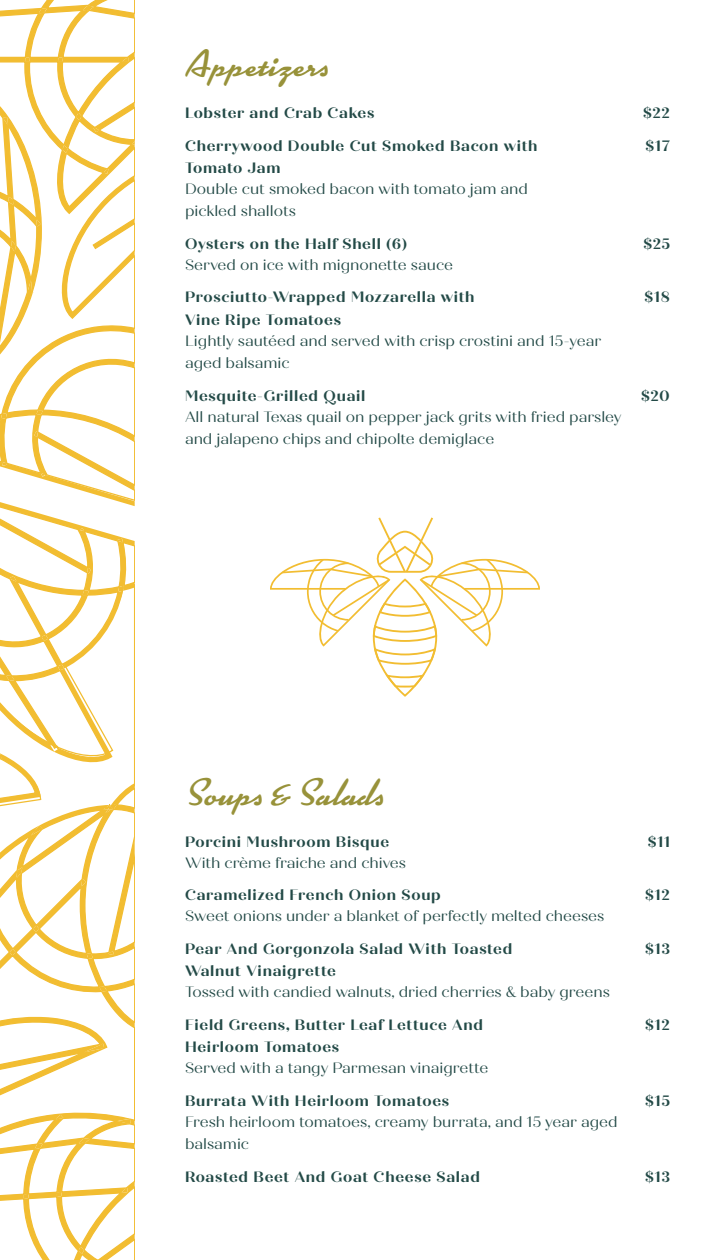
<style>
.page{position:relative;width:720px;height:1260px;background:#fff}
.page>*{position:absolute;margin:0;border:0;box-sizing:border-box;transform-origin:0 0}
.t1{font:37.5px "Kinescope";color:#98923a}
.t2{font:15px/22.5px "Quiche Display";color:#234a47}
.t3{font:700 15px/22.5px "Quiche Display";letter-spacing:.05em;color:#234a47}
</style>
<div class="page">
<svg style="left:270px;top:518px;width:270px;height:179px"></svg>
<svg style="left:0;top:0;width:135px;height:1260px"></svg>
<h1 class="t1" style="left:185px;top:41px;width:144px">Appetizers</h1>
<p class="t3" style="left:185px;top:102px;width:191px">Lobster and Crab Cakes</p>
<p class="t3" style="left:643px;top:102px;width:28px">$22</p>
<p class="t3" style="left:185px;top:134px;width:354px">Cherrywood Double Cut Smoked Bacon with<br>Tomato Jam</p>
<p class="t3" style="left:646px;top:134px;width:26px">$17</p>
<p class="t2" style="left:185px;top:178px;width:344px">Double cut smoked bacon with tomato jam and pickled shallots</p>
<p class="t3" style="left:185px;top:233px;width:224px">Oysters on the Half Shell (6)</p>
<p class="t3" style="left:643px;top:233px;width:28px">$25</p>
<p class="t2" style="left:185px;top:254px;width:270px">Served on ice with mignonette sauce</p>
<p class="t3" style="left:185px;top:286px;width:291px">Prosciutto-Wrapped Mozzarella with<br>Vine Ripe Tomatoes</p>
<p class="t3" style="left:645px;top:286px;width:27px">$18</p>
<p class="t2" style="left:185px;top:330px;width:418px">Lightly sautéed and served with crisp crostini and 15-year aged balsamic</p>
<p class="t3" style="left:185px;top:385px;width:182px">Mesquite-Grilled Quail</p>
<p class="t3" style="left:641px;top:385px;width:30px">$20</p>
<p class="t2" style="left:185px;top:406px;width:438px">All natural Texas quail on pepper jack grits with fried parsley and jalapeno chips and chipolte demiglace</p>
<h1 class="t1" style="left:185px;top:770px;width:200px">Soups &amp; Salads</h1>
<p class="t3" style="left:185px;top:831px;width:206px">Porcini Mushroom Bisque</p>
<p class="t3" style="left:648px;top:831px;width:24px">$11</p>
<p class="t2" style="left:185px;top:851px;width:222px">With crème fraiche and chives</p>
<p class="t3" style="left:185px;top:884px;width:257px">Caramelized French Onion Soup</p>
<p class="t3" style="left:645px;top:884px;width:26px">$12</p>
<p class="t2" style="left:185px;top:905px;width:421px">Sweet onions under a blanket of perfectly melted cheeses</p>
<p class="t3" style="left:185px;top:938px;width:329px">Pear And Gorgonzola Salad With Toasted<br>Walnut Vinaigrette</p>
<p class="t3" style="left:645px;top:938px;width:26px">$13</p>
<p class="t2" style="left:185px;top:981px;width:426px">Tossed with candied walnuts, dried cherries &amp; baby greens</p>
<p class="t3" style="left:185px;top:1013px;width:299px">Field Greens, Butter Leaf Lettuce And<br>Heirloom Tomatoes</p>
<p class="t3" style="left:645px;top:1013px;width:26px">$12</p>
<p class="t2" style="left:185px;top:1057px;width:305px">Served with a tangy Parmesan vinaigrette</p>
<p class="t3" style="left:185px;top:1089px;width:266px">Burrata With Heirloom Tomatoes</p>
<p class="t3" style="left:645px;top:1089px;width:26px">$15</p>
<p class="t2" style="left:185px;top:1110px;width:434px">Fresh heirloom tomatoes, creamy burrata, and 15 year aged balsamic</p>
<p class="t3" style="left:185px;top:1165px;width:296px">Roasted Beet And Goat Cheese Salad</p>
<p class="t3" style="left:645px;top:1165px;width:26px">$13</p>
</div>
